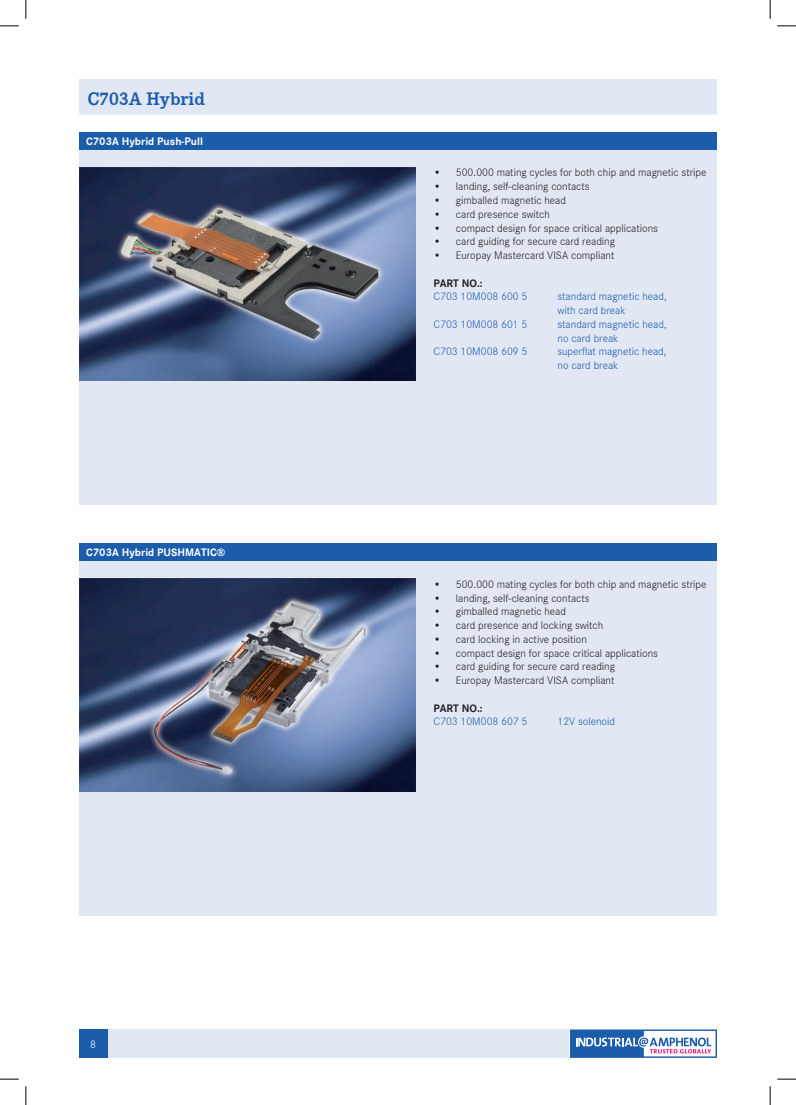
<style>
.page{position:relative;width:796px;height:1105px;background:#fff}
.page>*{position:absolute;margin:0;border:0;box-sizing:border-box;transform-origin:0 0}
.t1{font:700 18.75px "Corporate E";color:#1c5dab}
.t2{font:300 11.25px "Corporate S";color:#231f20}
.t3{font:300 11.25px/13.8px "Corporate S";color:#1c5dab}
.t4{font:700 11.25px "Corporate S";color:#fff}
.t5{font:700 11.25px "Corporate S";color:#231f20}
.t6{font:300 11.25px "Corporate S";color:#fff}
</style>
<div class="page">
<svg style="left:570px;top:1029px;width:147px;height:28px"></svg>
<div style="left:79px;top:1029px;width:28px;height:28px;background:#1c5dab"></div>
<div style="left:109px;top:1029px;width:460px;height:28px;background:#e2e7f4"></div>
<div style="left:79px;top:79px;width:638px;height:35px;background:#e2e7f4"></div>
<div style="left:79px;top:150px;width:638px;height:354px;background:#e2e7f4"></div>
<div style="left:79px;top:561px;width:638px;height:354px;background:#e2e7f4"></div>
<img style="left:79px;top:168px;width:337px;height:212px">
<div style="left:79px;top:132px;width:638px;height:18px;background:#1c5dab"></div>
<div style="left:79px;top:543px;width:638px;height:18px;background:#1c5dab"></div>
<img style="left:79px;top:578px;width:337px;height:213px">
<svg style="left:0;top:25px;width:19px;height:2px"></svg>
<svg style="left:777px;top:25px;width:19px;height:2px"></svg>
<svg style="left:0;top:1078px;width:19px;height:1px"></svg>
<svg style="left:777px;top:1078px;width:19px;height:1px"></svg>
<svg style="left:25px;top:0;width:2px;height:19px"></svg>
<svg style="left:25px;top:1086px;width:2px;height:18px"></svg>
<svg style="left:769px;top:0;width:2px;height:19px"></svg>
<svg style="left:769px;top:1086px;width:2px;height:18px"></svg>
<h1 class="t1" style="left:88px;top:85px;width:119px">C703A Hybrid</h1>
<p class="t4" style="left:86px;top:132px;width:118px">C703A Hybrid Push-Pull</p>
<p class="t4" style="left:86px;top:543px;width:141px">C703A Hybrid PUSHMATIC®</p>
<p class="t6" style="left:90px;top:1036px;width:7px">8</p>
<p class="t2" style="left:433px;top:165px;width:274px">• 500.000 mating cycles for both chip and magnetic stripe</p>
<p class="t2" style="left:433px;top:178px;width:158px">• landing, self-cleaning contacts</p>
<p class="t2" style="left:433px;top:192px;width:134px">• gimballed magnetic head</p>
<p class="t2" style="left:433px;top:206px;width:118px">• card presence switch</p>
<p class="t2" style="left:433px;top:220px;width:226px">• compact design for space critical applications</p>
<p class="t2" style="left:433px;top:233px;width:183px">• card guiding for secure card reading</p>
<p class="t2" style="left:433px;top:247px;width:183px">• Europay Mastercard VISA compliant</p>
<p class="t5" style="left:433px;top:274px;width:51px">PART NO.:</p>
<p class="t3" style="left:433px;top:289px;width:95px">C703 10M008 600 5</p>
<p class="t3" style="left:557px;top:289px;width:111px">standard magnetic head, with card break</p>
<p class="t3" style="left:433px;top:316px;width:95px">C703 10M008 601 5</p>
<p class="t3" style="left:557px;top:316px;width:111px">standard magnetic head, no card break</p>
<p class="t3" style="left:433px;top:344px;width:95px">C703 10M008 609 5</p>
<p class="t3" style="left:557px;top:344px;width:110px">superflat magnetic head, no card break</p>
<p class="t2" style="left:433px;top:576px;width:274px">• 500.000 mating cycles for both chip and magnetic stripe</p>
<p class="t2" style="left:433px;top:589px;width:158px">• landing, self-cleaning contacts</p>
<p class="t2" style="left:433px;top:603px;width:134px">• gimballed magnetic head</p>
<p class="t2" style="left:433px;top:617px;width:171px">• card presence and locking switch</p>
<p class="t2" style="left:433px;top:631px;width:155px">• card locking in active position</p>
<p class="t2" style="left:433px;top:644px;width:226px">• compact design for space critical applications</p>
<p class="t2" style="left:433px;top:658px;width:183px">• card guiding for secure card reading</p>
<p class="t2" style="left:433px;top:672px;width:183px">• Europay Mastercard VISA compliant</p>
<p class="t5" style="left:433px;top:698px;width:51px">PART NO.:</p>
<p class="t3" style="left:433px;top:713px;width:95px">C703 10M008 607 5</p>
<p class="t3" style="left:557px;top:713px;width:59px">12V solenoid</p>
</div>
